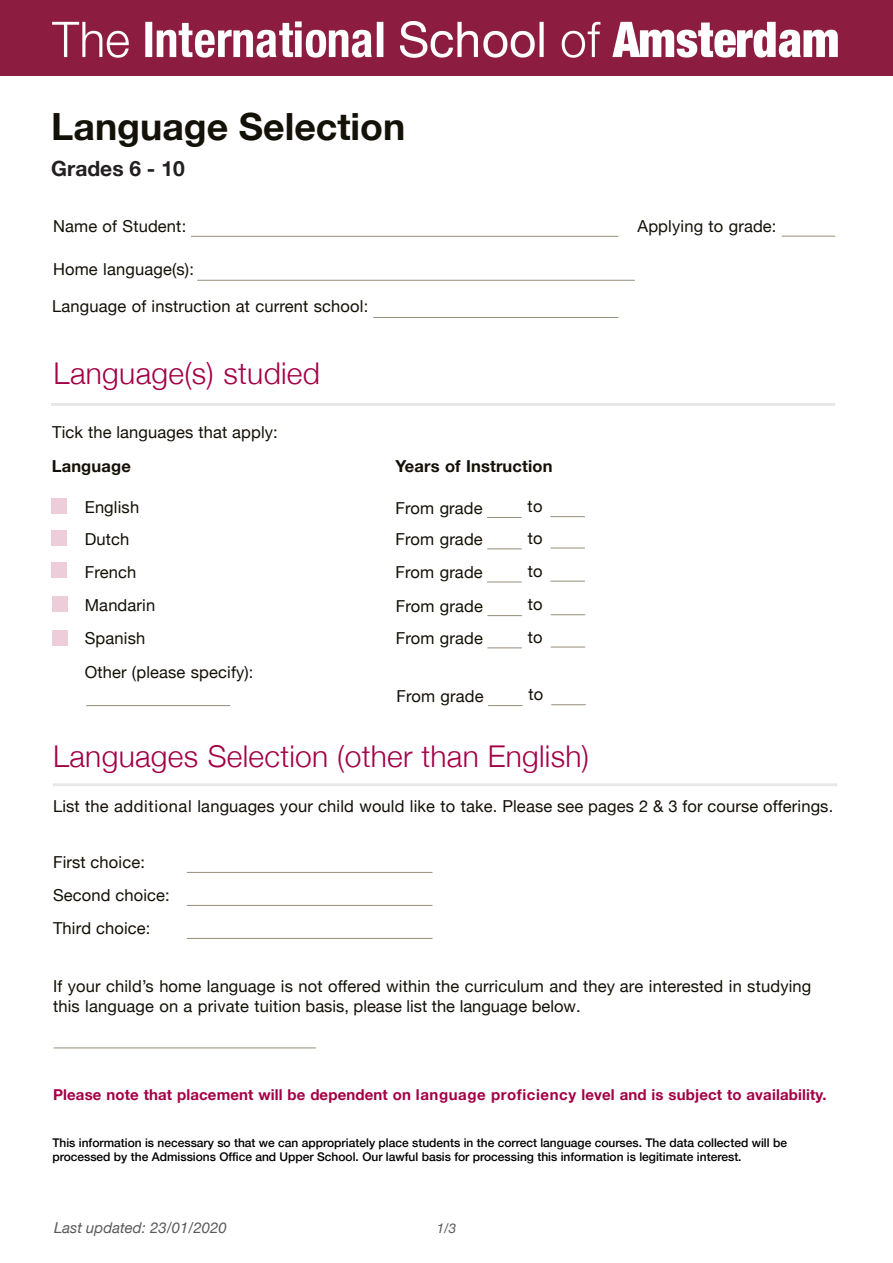
<style>
.page{position:relative;width:893px;height:1263px;background:#fff}
.page>*{position:absolute;margin:0;border:0;box-sizing:border-box;transform-origin:0 0}
.t1{font:700 37.5px "Helvetica Neue";color:#131108}
.t2{font:300 30px "Helvetica Neue";letter-spacing:.01em;color:#a30046}
.t3{font:700 21px "Helvetica Neue";color:#231f20}
.t4{font:16.5px/33.3px "Helvetica Neue";letter-spacing:.01em;color:#141006}
.t5{font:700 16.5px "Helvetica Neue";letter-spacing:.01em;color:#141006}
.t6{font:700 15px "Helvetica Neue";letter-spacing:.01em;color:#a30046}
.t7{font:italic 15px "Helvetica Neue";color:#58595b}
.t8{font:italic 13.5px "Helvetica Neue";color:#59595b}
.t9{font:500 12px/14.4px "Helvetica Neue";color:#000}
</style>
<div class="page">
<hr style="left:191px;top:236px;width:427px;height:1px;background:#968d78">
<hr style="left:197px;top:280px;width:438px;height:1px;background:#968d78">
<hr style="left:373px;top:317px;width:245px;height:1px;background:#968d78">
<hr style="left:86px;top:705px;width:144px;height:1px;background:#968d78">
<hr style="left:187px;top:872px;width:245px;height:1px;background:#968d78">
<hr style="left:187px;top:905px;width:245px;height:1px;background:#968d78">
<hr style="left:187px;top:938px;width:245px;height:1px;background:#968d78">
<hr style="left:54px;top:1047px;width:262px;height:1px;background:#968d78">
<hr style="left:487px;top:517px;width:35px;height:1px;background:#968d78">
<hr style="left:550px;top:516px;width:35px;height:1px;background:#968d78">
<hr style="left:487px;top:548px;width:35px;height:1px;background:#968d78">
<hr style="left:550px;top:548px;width:35px;height:1px;background:#968d78">
<hr style="left:487px;top:582px;width:35px;height:1px;background:#968d78">
<hr style="left:550px;top:581px;width:35px;height:1px;background:#968d78">
<hr style="left:487px;top:615px;width:35px;height:1px;background:#968d78">
<hr style="left:551px;top:614px;width:34px;height:1px;background:#968d78">
<hr style="left:487px;top:647px;width:35px;height:1px;background:#968d78">
<hr style="left:551px;top:647px;width:34px;height:1px;background:#968d78">
<hr style="left:488px;top:705px;width:34px;height:1px;background:#968d78">
<hr style="left:551px;top:704px;width:35px;height:1px;background:#968d78">
<hr style="left:782px;top:236px;width:53px;height:1px;background:#968d78">
<div style="left:0;top:0;width:893px;height:76px;background:#8c1d40"></div>
<img style="left:53px;top:22px;width:784px;height:36px">
<div style="left:51px;top:498px;width:16px;height:16px;background:#edcdda"></div>
<div style="left:51px;top:530px;width:16px;height:15px;background:#edcdda"></div>
<div style="left:51px;top:562px;width:16px;height:15px;background:#edcdda"></div>
<div style="left:52px;top:596px;width:16px;height:16px;background:#edcdda"></div>
<div style="left:52px;top:630px;width:16px;height:16px;background:#edcdda"></div>
<hr style="left:51px;top:403px;width:784px;height:3px;background:#131108">
<hr style="left:53px;top:783px;width:784px;height:3px;background:#131108">
<h1 class="t1" style="left:51px;top:97px;width:356px">Language Selection</h1>
<p class="t3" style="left:51px;top:152px;width:135px">Grades 6 - 10</p>
<p class="t4" style="left:53px;top:210px;width:135px">Name of Student:</p>
<p class="t4" style="left:637px;top:210px;width:140px">Applying to grade:</p>
<p class="t4" style="left:53px;top:253px;width:142px">Home language(s):</p>
<p class="t4" style="left:52px;top:291px;width:318px">Language of instruction at current school:</p>
<h2 class="t2" style="left:54px;top:349px;width:268px">Language(s) studied</h2>
<p class="t4" style="left:52px;top:416px;width:227px">Tick the languages that apply:</p>
<p class="t5" style="left:52px;top:453px;width:81px">Language</p>
<p class="t5" style="left:396px;top:453px;width:159px">Years of Instruction</p>
<p class="t4" style="left:85px;top:491px;width:56px">English</p>
<p class="t4" style="left:396px;top:492px;width:89px">From grade</p>
<p class="t4" style="left:528px;top:491px;width:16px">to</p>
<p class="t4" style="left:85px;top:523px;width:170px">Dutch<br>French<br>Mandarin<br>Spanish<br>Other (please specify):</p>
<p class="t4" style="left:396px;top:523px;width:89px">From grade</p>
<p class="t4" style="left:528px;top:522px;width:16px">to</p>
<p class="t4" style="left:396px;top:556px;width:89px">From grade</p>
<p class="t4" style="left:528px;top:555px;width:16px">to</p>
<p class="t4" style="left:396px;top:590px;width:89px">From grade</p>
<p class="t4" style="left:528px;top:589px;width:16px">to</p>
<p class="t4" style="left:396px;top:622px;width:89px">From grade</p>
<p class="t4" style="left:528px;top:621px;width:16px">to</p>
<p class="t4" style="left:396px;top:680px;width:89px">From grade</p>
<p class="t4" style="left:528px;top:679px;width:16px">to</p>
<h2 class="t2" style="left:53px;top:732px;width:538px">Languages Selection (other than English)</h2>
<p class="t4" style="left:53px;top:791px;width:782px">List the additional languages your child would like to take. Please see pages 2 &amp; 3 for course offerings.</p>
<p class="t4" style="left:53px;top:846px;width:118px">First choice:<br>Second choice:<br>Third choice:</p>
<p class="t4" style="left:53px;top:977px;width:760px;line-height:19.8px">If your child’s home language is not offered within the curriculum and they are interested in studying this language on a private tuition basis, please list the language below.</p>
<p class="t6" style="left:53px;top:1083px;width:775px">Please note that placement will be dependent on language proficiency level and is subject to availability.</p>
<p class="t9" style="left:52px;top:1135px;width:736px">This information is necessary so that we can appropriately place students in the correct language courses. The data collected will be processed by the Admissions Office and Upper School. Our lawful basis for processing this information is legitimate interest.</p>
<p class="t7" style="left:54px;top:1216px;width:174px">Last updated: 23/01/2020</p>
<p class="t8" style="left:437px;top:1218px;width:21px">1/3</p>
</div>
